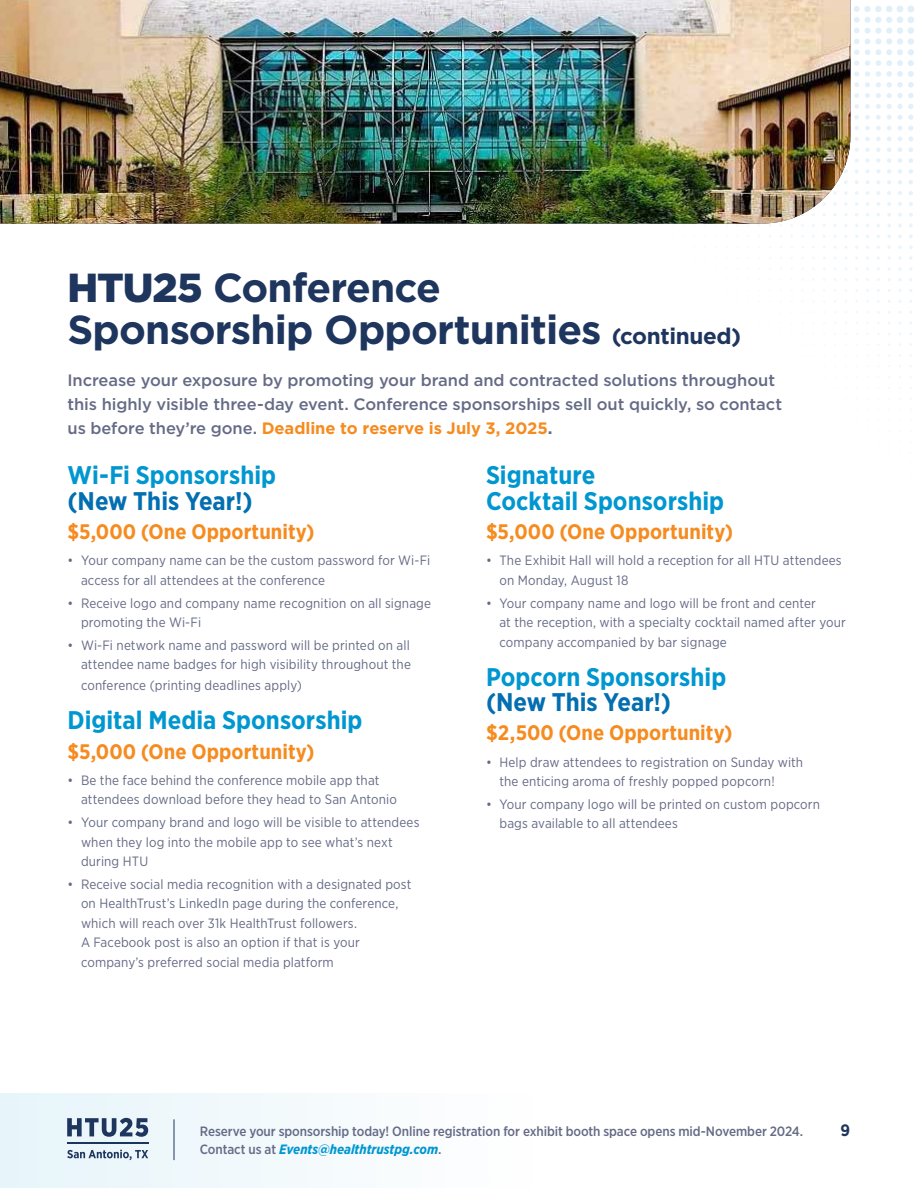
<style>
.page{position:relative;width:918px;height:1188px;background:#fff}
.page>*{position:absolute;margin:0;border:0;box-sizing:border-box;transform-origin:0 0}
.t1{font:700 40.5px/42px "Gotham";letter-spacing:-.02em;color:#1e355e}
.t2{font:700 25.5px/25.5px "Gotham Narrow";color:#0097d0}
.t3{font:700 25.5px "Gotham Narrow";color:#036eb0}
.t4{font:700 21px "Gotham Narrow";letter-spacing:.005em;color:#f68b1f}
.t5{font:500 16.5px/24px "Gotham";letter-spacing:-.005em;color:#656b86}
.t6{font:700 16.5px "Gotham Narrow";color:#1e355e}
.t7{font:13.5px/19.5px "Gotham Narrow";letter-spacing:.01em;color:#656b86}
.t8{font:500 13.5px/18px "Gotham Narrow";letter-spacing:-.01em;color:#656b86}
.s1{font-weight:900}
.s2{font-size:22.5px}
.s3{font-weight:700;color:#f68b1f}
.s4{font-weight:700}
.s5{font-weight:700;font-style:italic;color:#0097d0}
</style>
<div class="page">
<svg style="left:850px;top:5px;width:64px;height:7px"></svg>
<img style="left:0;top:0;width:850px;height:224px">
<div style="left:0;top:1094px;width:918px;height:94px;background:linear-gradient(to right,#e9f4f9,#fff)"></div>
<hr style="left:174px;top:1119px;width:1px;height:41px;background:#1e355e">
<hr style="left:67px;top:1143px;width:81px;height:1px;background:#1b365d">
<svg style="left:67px;top:1150px;width:81px;height:10px"></svg>
<svg style="left:67px;top:1118px;width:81px;height:19px;background:#8192a9"></svg>
<h1 class="t1" style="left:67px;top:267px;width:675px"><span class="s1">HTU25</span> Conference<br>Sponsorship Opportunities <span class="s2">(continued)</span></h1>
<p class="t5" style="left:68px;top:368px;width:716px">Increase your exposure by promoting your brand and contracted solutions throughout this highly visible three-day event. Conference sponsorships sell out quickly, so contact us before they’re gone. <span class="s3">Deadline to reserve is July 3, 2025</span><span class="s4">.</span></p>
<h2 class="t2" style="left:68px;top:463px;width:210px">Wi-Fi Sponsorship</h2>
<h2 class="t3" style="left:68px;top:485px;width:187px">(New This Year!)</h2>
<h3 class="t4" style="left:68px;top:518px;width:249px">$5,000 (One Opportunity)</h3>
<p class="t7" style="left:81px;top:551px;width:351px;text-indent:-14px">• Your company name can be the custom password for Wi-Fi access for all attendees at the conference</p>
<p class="t7" style="left:81px;top:593px;width:352px;text-indent:-14px">• Receive logo and company name recognition on all signage promoting the Wi-Fi</p>
<p class="t7" style="left:68px;top:635px;width:345px;text-align:right">• Wi-Fi network name and password will be printed on all attendee name badges for high visibility throughout the</p>
<p class="t7" style="left:81px;top:676px;width:222px">conference (printing deadlines apply)</p>
<h2 class="t2" style="left:68px;top:708px;width:296px">Digital Media Sponsorship</h2>
<h3 class="t4" style="left:68px;top:738px;width:249px">$5,000 (One Opportunity)</h3>
<p class="t7" style="left:81px;top:770px;width:317px;text-indent:-14px">• Be the face behind the conference mobile app that attendees download before they head to San Antonio</p>
<p class="t7" style="left:81px;top:812px;width:340px;text-indent:-14px">• Your company brand and logo will be visible to attendees when they log into the mobile app to see what’s next during HTU</p>
<p class="t7" style="left:81px;top:874px;width:332px;text-indent:-14px">• Receive social media recognition with a designated post on HealthTrust’s LinkedIn page during the conference, which will reach over 31k HealthTrust followers.<br>A Facebook post is also an option if that is your company’s preferred social media platform</p>
<h2 class="t2" style="left:486px;top:463px;width:240px">Signature<br>Cocktail Sponsorship</h2>
<h3 class="t4" style="left:486px;top:518px;width:249px">$5,000 (One Opportunity)</h3>
<p class="t7" style="left:500px;top:551px;width:344px;text-indent:-14px">• The Exhibit Hall will hold a reception for all HTU attendees on Monday, August 18</p>
<p class="t7" style="left:500px;top:593px;width:348px;text-indent:-14px">• Your company name and logo will be front and center<br>at the reception, with a specialty cocktail named after your company accompanied by bar signage</p>
<h2 class="t2" style="left:486px;top:664px;width:242px">Popcorn Sponsorship</h2>
<h2 class="t3" style="left:486px;top:686px;width:187px">(New This Year!)</h2>
<h3 class="t4" style="left:486px;top:720px;width:248px">$2,500 (One Opportunity)</h3>
<p class="t7" style="left:500px;top:752px;width:305px;text-indent:-14px">• Help draw attendees to registration on Sunday with the enticing aroma of freshly popped popcorn!</p>
<p class="t7" style="left:500px;top:794px;width:322px;text-indent:-14px">• Your company logo will be printed on custom popcorn bags available to all attendees</p>
<p class="t8" style="left:200px;top:1122px;width:605px">Reserve your sponsorship today! Online registration for exhibit booth space opens mid-November 2024.<br>Contact us at <span class="s5">Events@healthtrustpg.com</span>.</p>
<p class="t6" style="left:841px;top:1119px;width:11px">9</p>
</div>
